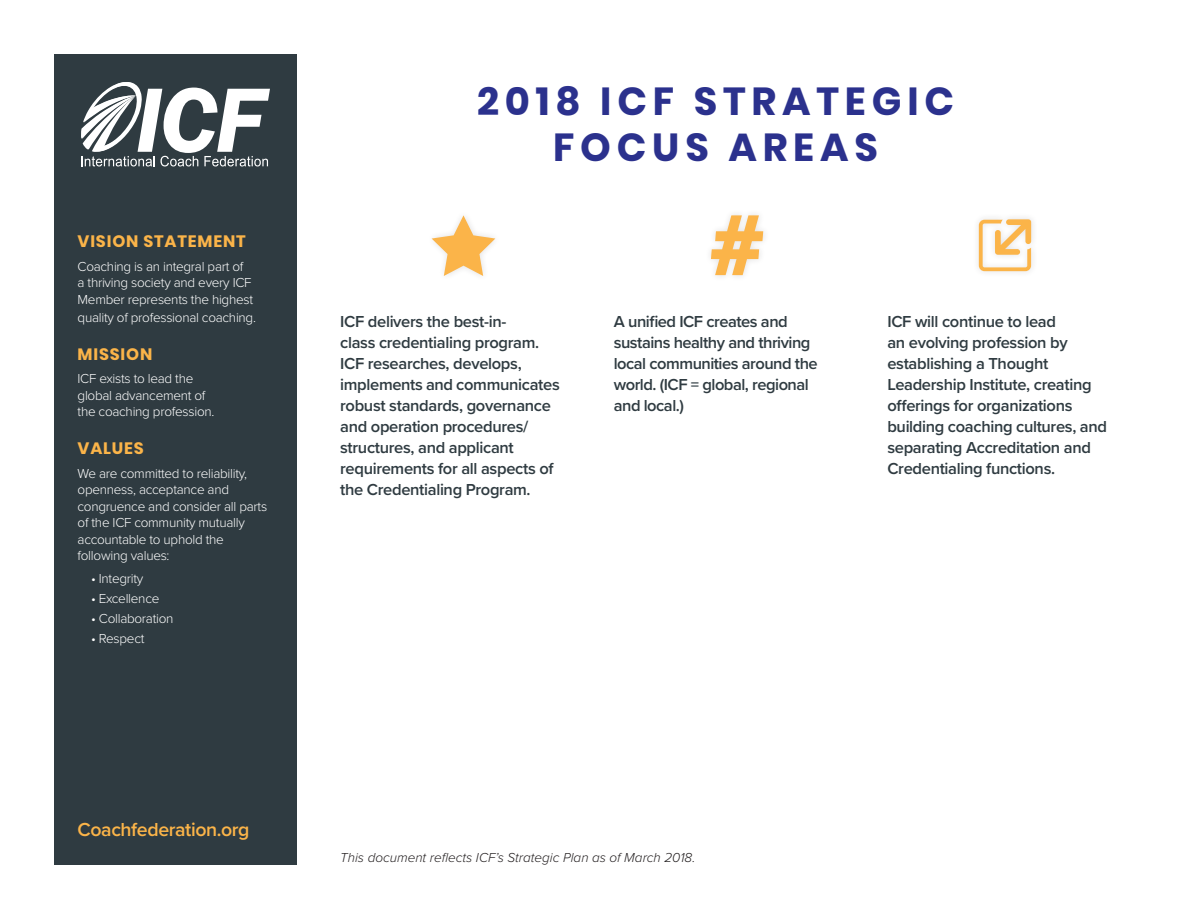
<style>
.page{position:relative;width:1188px;height:918px;background:#fff}
.page>*{position:absolute;margin:0;border:0;box-sizing:border-box;transform-origin:0 0}
.t1{font:700 39px/46.8px "Poppins";letter-spacing:.15em;color:#2b318d;text-align:center}
.t2{font:600 19.5px "Proxima Nova";letter-spacing:-.02em;color:#fbb449}
.t3{font:600 16.5px/21px "Proxima Nova";letter-spacing:-.02em;color:#2f3b41}
.t4{font:700 16.5px "Poppins";letter-spacing:.05em;color:#fbb449}
.t5{font:300 13.5px/16.5px "Proxima Nova";letter-spacing:-.02em;color:#fff}
.t6{font:italic 300 13.5px "Proxima Nova";color:#231f20}
</style>
<div class="page">
<div style="left:54px;top:54px;width:243px;height:811px;background:#2f3b41"></div>
<svg style="left:81px;top:82px;width:189px;height:85px"></svg>
<div style="left:972px;top:213px;width:66px;height:65px;background:#231f20;opacity:.14"></div>
<svg style="left:979px;top:219px;width:52px;height:52px"></svg>
<svg style="left:432px;top:215px;width:63px;height:61px"></svg>
<svg style="left:711px;top:215px;width:52px;height:60px"></svg>
<p class="t4" style="left:78px;top:232px;width:170px">VISION STATEMENT</p>
<p class="t5" style="left:78px;top:257px;width:177px">Coaching is an integral part of a thriving society and every ICF<br>Member represents the highest</p>
<p class="t5" style="left:78px;top:308px;width:180px">quality of professional coaching.</p>
<p class="t4" style="left:78px;top:345px;width:76px">MISSION</p>
<p class="t5" style="left:78px;top:370px;width:138px">ICF exists to lead the global advancement of the coaching profession.</p>
<p class="t4" style="left:78px;top:439px;width:68px">VALUES</p>
<p class="t5" style="left:78px;top:464px;width:191px">We are committed to reliability, openness, acceptance and congruence and consider all parts of the ICF community mutually accountable to uphold the following values:</p>
<p class="t5" style="left:91px;top:570px;width:54px">• Integrity</p>
<p class="t5" style="left:91px;top:590px;width:70px">• Excellence</p>
<p class="t5" style="left:91px;top:610px;width:84px">• Collaboration</p>
<p class="t5" style="left:91px;top:630px;width:55px">• Respect</p>
<p class="t2" style="left:78px;top:815px;width:174px">Coachfederation.org</p>
<p class="t1" style="left:477px;top:78px;width:478px">2018 ICF STRATEGIC<br>FOCUS AREAS</p>
<p class="t3" style="left:340px;top:311px;width:221px">ICF delivers the best-in-<br>class credentialing program.<br>ICF researches, develops, implements and communicates robust standards, governance and operation procedures/ structures, and applicant requirements for all aspects of the Credentialing Program.</p>
<p class="t3" style="left:614px;top:311px;width:206px">A unified ICF creates and sustains healthy and thriving local communities around the world. (ICF = global, regional and local.)</p>
<p class="t3" style="left:887px;top:311px;width:221px">ICF will continue to lead<br>an evolving profession by establishing a Thought<br>Leadership Institute, creating offerings for organizations building coaching cultures, and separating Accreditation and<br>Credentialing functions.</p>
<p class="t6" style="left:340px;top:847px;width:357px">This document reflects ICF’s Strategic Plan as of March 2018.</p>
</div>
